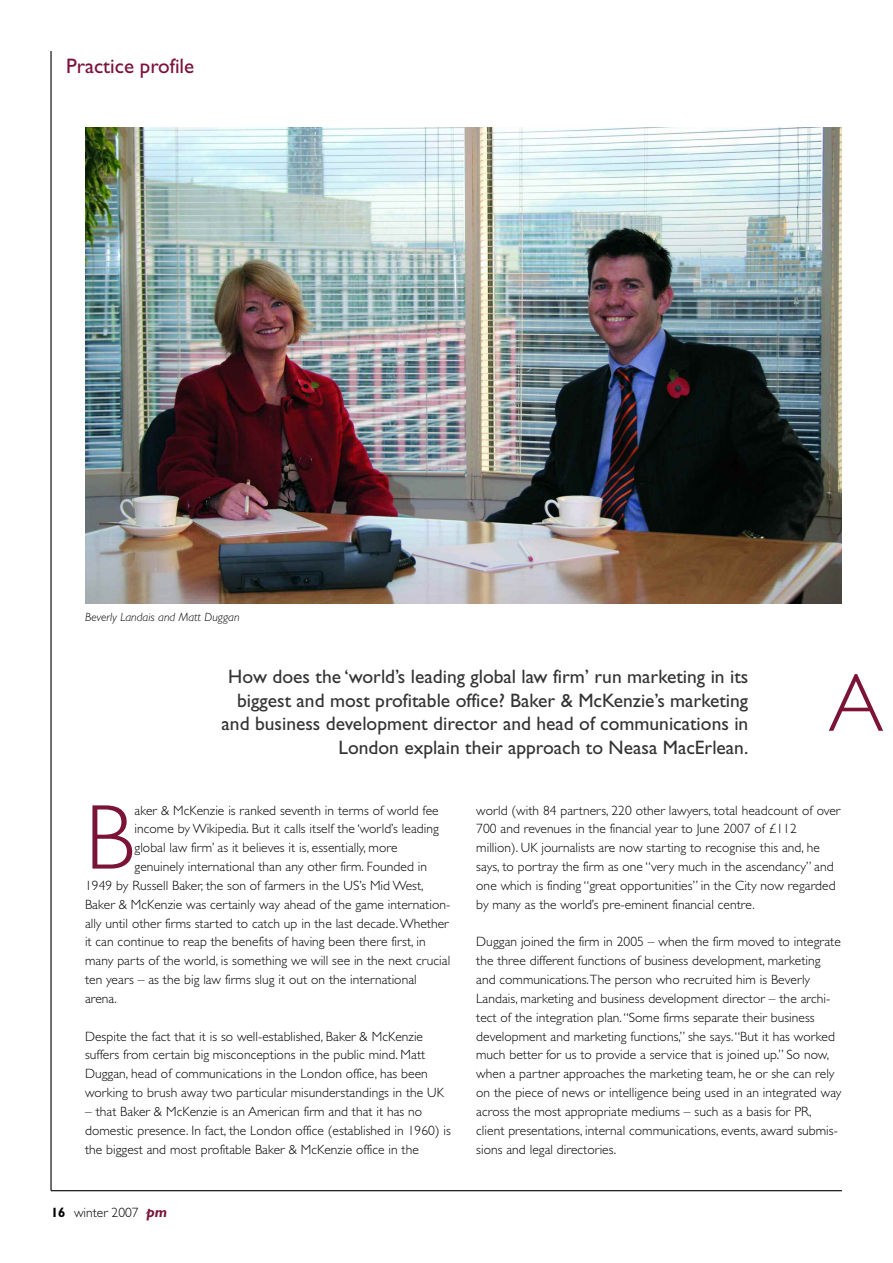
<style>
.page{position:relative;width:893px;height:1263px;background:#fff}
.page>*{position:absolute;margin:0;border:0;box-sizing:border-box;transform-origin:0 0}
.t1{font:300 92.7px "Gill Sans";color:#7b1336}
.t2{font:300 82.5px "Gill Sans";color:#7b1336}
.t3{font:21px "Gill Sans";color:#7b1336}
.t4{font:19.5px/23.4px "Gill Sans";color:#333;text-align:right}
.t5{font:300 13.5px/18.9px "Gill Sans";letter-spacing:.005em;color:#000}
.t6{font:italic 300 12px "Gill Sans";letter-spacing:.005em;color:#000}
.s1{font-weight:700;font-stretch:condensed}
.s2{font-weight:700;font-style:italic;font-size:15px;color:#7b1336}
</style>
<div class="page">
<hr style="left:50px;top:51px;width:2px;height:1140px;background:#000">
<hr style="left:51px;top:1190px;width:791px;height:1px;background:#000">
<img style="left:85px;top:128px;width:757px;height:476px">
<h3 class="t3" style="left:66px;top:58px;width:130px">Practice profile</h3>
<p class="t6" style="left:85px;top:612px;width:156px">Beverly Landais and Matt Duggan</p>
<p class="t4" style="left:222px;top:667px;width:528px">How does the ‘world’s leading global law firm’ run marketing in its biggest and most profitable office? Baker &amp; McKenzie’s marketing and business development director and head of communications in London explain their approach to Neasa MacErlean.</p>
<h2 class="t2" style="left:828px;top:672px;width:57px">A</h2>
<h1 class="t1" style="left:85px;top:802px;width:51px">B</h1>
<p class="t5" style="left:135px;top:802px;width:306px">aker &amp; McKenzie is ranked seventh in terms of world fee</p>
<p class="t5" style="left:135px;top:821px;width:306px">income by Wikipedia. But it calls itself the ‘world’s leading</p>
<p class="t5" style="left:135px;top:839px;width:264px">global law firm’ as it believes it is, essentially, more</p>
<p class="t5" style="left:135px;top:858px;width:294px">genuinely international than any other firm. Founded in</p>
<p class="t5" style="left:85px;top:877px;width:340px">1949 by Russell Baker, the son of farmers in the US’s Mid West,</p>
<p class="t5" style="left:85px;top:896px;width:367px">Baker &amp; McKenzie was certainly way ahead of the game internation-</p>
<p class="t5" style="left:85px;top:915px;width:365px">ally until other firms started to catch up in the last decade.Whether</p>
<p class="t5" style="left:85px;top:934px;width:342px">it can continue to reap the benefits of having been there first, in</p>
<p class="t5" style="left:85px;top:952px;width:367px">many parts of the world, is something we will see in the next crucial</p>
<p class="t5" style="left:85px;top:971px;width:333px">ten years – as the big law firms slug it out on the international</p>
<p class="t5" style="left:85px;top:990px;width:33px">arena.</p>
<p class="t5" style="left:85px;top:1028px;width:360px">Despite the fact that it is so well-established, Baker &amp; McKenzie suffers from certain big misconceptions in the public mind. Matt Duggan, head of communications in the London office, has been working to brush away two particular misunderstandings in the UK</p>
<p class="t5" style="left:85px;top:1103px;width:367px">– that Baker &amp; McKenzie is an American firm and that it has no domestic presence. In fact, the London office (established in 1960) is the biggest and most profitable Baker &amp; McKenzie office in the</p>
<p class="t5" style="left:51px;top:1205px;width:118px"><span class="s1">16</span> winter 2007 <span class="s2">pm</span></p>
<p class="t5" style="left:476px;top:802px;width:366px">world (with 84 partners, 220 other lawyers, total headcount of over 700 and revenues in the financial year to June 2007 of £112 million). UK journalists are now starting to recognise this and, he says, to portray the firm as one “very much in the ascendancy” and one which is finding “great opportunities” in the City now regarded by many as the world’s pre-eminent financial centre.</p>
<p class="t5" style="left:476px;top:934px;width:367px">Duggan joined the firm in 2005 – when the firm moved to integrate the three different functions of business development, marketing and communications.The person who recruited him is Beverly Landais, marketing and business development director – the archi&shy;tect of the integration plan.“Some firms separate their business development and marketing functions,” she says.“But it has worked much better for us to provide a service that is joined up.” So now, when a partner approaches the marketing team, he or she can rely on the piece of news or intelligence being used in an integrated way across the most appropriate mediums – such as a basis for PR, client presentations, internal communications, events, award submis&shy;sions and legal directories.</p>
</div>
